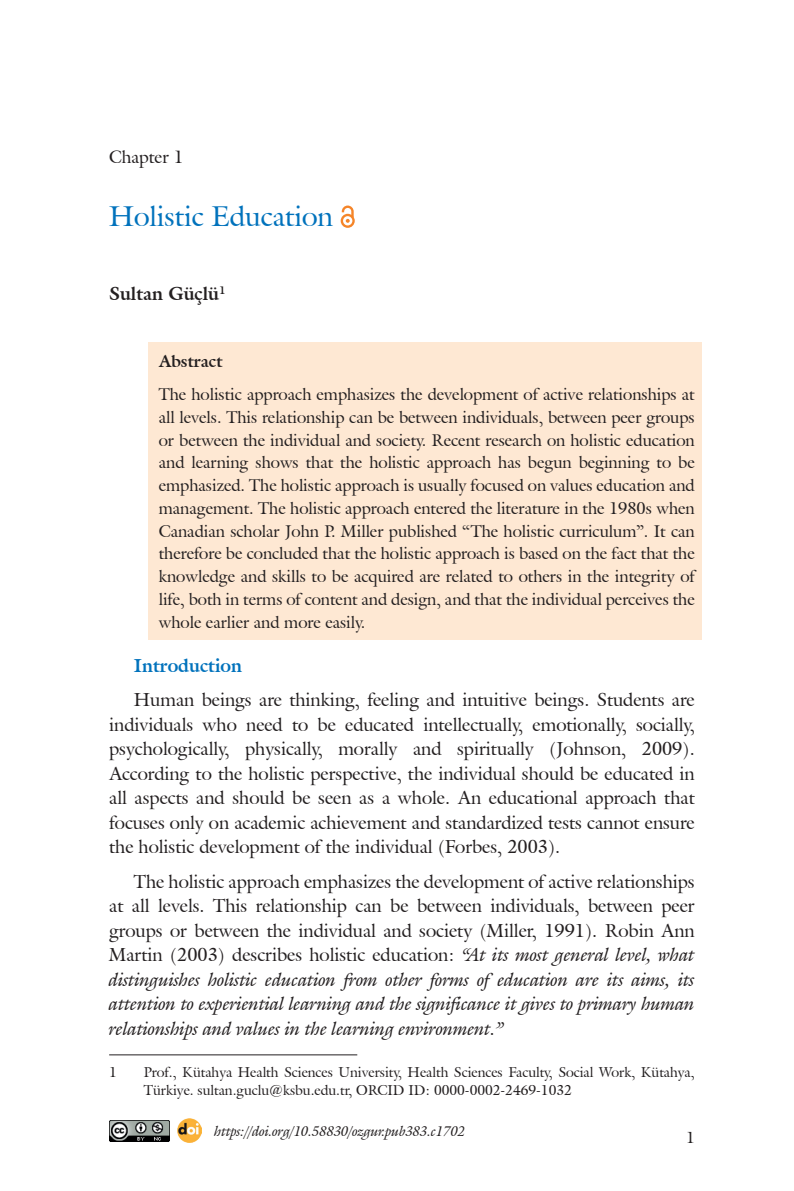
<style>
.page{position:relative;width:794px;height:1191px;background:#fff}
.page>*{position:absolute;margin:0;border:0;box-sizing:border-box;transform-origin:0 0}
.t1{font:28px "Galliard IT Cby BT";color:#0072bc}
.t2{font:18.38px/24.5px "Galliard IT Cby BT";color:#231f20;text-align:justify}
.t3{font:700 18.38px "Galliard IT Cby BT";color:#231f20}
.t4{font:700 18.38px "Galliard IT Cby BT";color:#0072bc}
.t5{font:17.5px "Galliard IT Cby BT";color:#231f20}
.t6{font:16.62px/22.8px "Galliard IT Cby BT";color:#231f20;text-align:justify}
.t7{font:700 16.62px "Galliard IT Cby BT";color:#231f20}
.t8{font:15.75px "Galliard IT Cby BT";color:#231f20}
.t9{font:14px/17.5px "Galliard IT Cby BT";color:#231f20}
.t10{font:italic 14px "Galliard IT Cby BT";color:#231f20}
.s1{font-style:italic}
</style>
<div class="page">
<div style="left:148px;top:342px;width:554px;height:298px;background:#fee8d3"></div>
<svg style="left:341px;top:205px;width:14px;height:23px"></svg>
<hr style="left:109px;top:1054px;width:248px;height:1px;background:#231f20">
<img style="left:109px;top:1120px;width:60px;height:21px">
<img style="left:177px;top:1118px;width:24px;height:24px">
<p class="t5" style="left:109px;top:145px;width:76px">Chapter 1</p>
<h1 class="t1" style="left:109px;top:198px;width:225px">Holistic Education</h1>
<p class="t3" style="left:109px;top:282px;width:118px">Sultan Güçlü<sup>1</sup></p>
<p class="t7" style="left:159px;top:351px;width:65px">Abstract</p>
<p class="t6" style="left:159px;top:383px;width:537px">The holistic approach emphasizes the development of active relationships at all levels. This relationship can be between individuals, between peer groups or between the individual and society. Recent research on holistic education and learning shows that the holistic approach has begun beginning to be emphasized. The holistic approach is usually focused on values education and management. The holistic approach entered the literature in the 1980s when Canadian scholar John P. Miller published “The holistic curriculum”. It can therefore be concluded that the holistic approach is based on the fact that the knowledge and skills to be acquired are related to others in the integrity of life, both in terms of content and design, and that the individual perceives the whole earlier and more easily.</p>
<p class="t4" style="left:134px;top:653px;width:109px">Introduction</p>
<p class="t2" style="left:109px;top:687px;width:587px;text-indent:25px">Human beings are thinking, feeling and intuitive beings. Students are individuals who need to be educated intellectually, emotionally, socially, psychologically, physically, morally and spiritually (Johnson, 2009).<br>According to the holistic perspective, the individual should be educated in all aspects and should be seen as a whole. An educational approach that focuses only on academic achievement and standardized tests cannot ensure the holistic development of the individual (Forbes, 2003).</p>
<p class="t2" style="left:109px;top:869px;width:587px;text-indent:25px">The holistic approach emphasizes the development of active relationships at all levels. This relationship can be between individuals, between peer groups or between the individual and society (Miller, 1991). Robin Ann Martin (2003) describes holistic education: <span class="s1">“At its most general level, what distinguishes holistic education from other forms of education are its aims, its attention to experiential learning and the significance it gives to primary human relationships and values in the learning environment.”</span></p>
<p class="t9" style="left:109px;top:1063px;width:9px">1</p>
<p class="t9" style="left:144px;top:1063px;width:552px">Prof., Kütahya Health Sciences University, Health Sciences Faculty, Social Work, Kütahya,<br>Türkiye. sultan.guclu@ksbu.edu.tr, ORCID ID: 0000-0002-2469-1032</p>
<p class="t10" style="left:214px;top:1121px;width:252px">https://doi.org/10.58830/ozgur.pub383.c1702</p>
<p class="t8" style="left:686px;top:1127px;width:10px">1</p>
</div>
